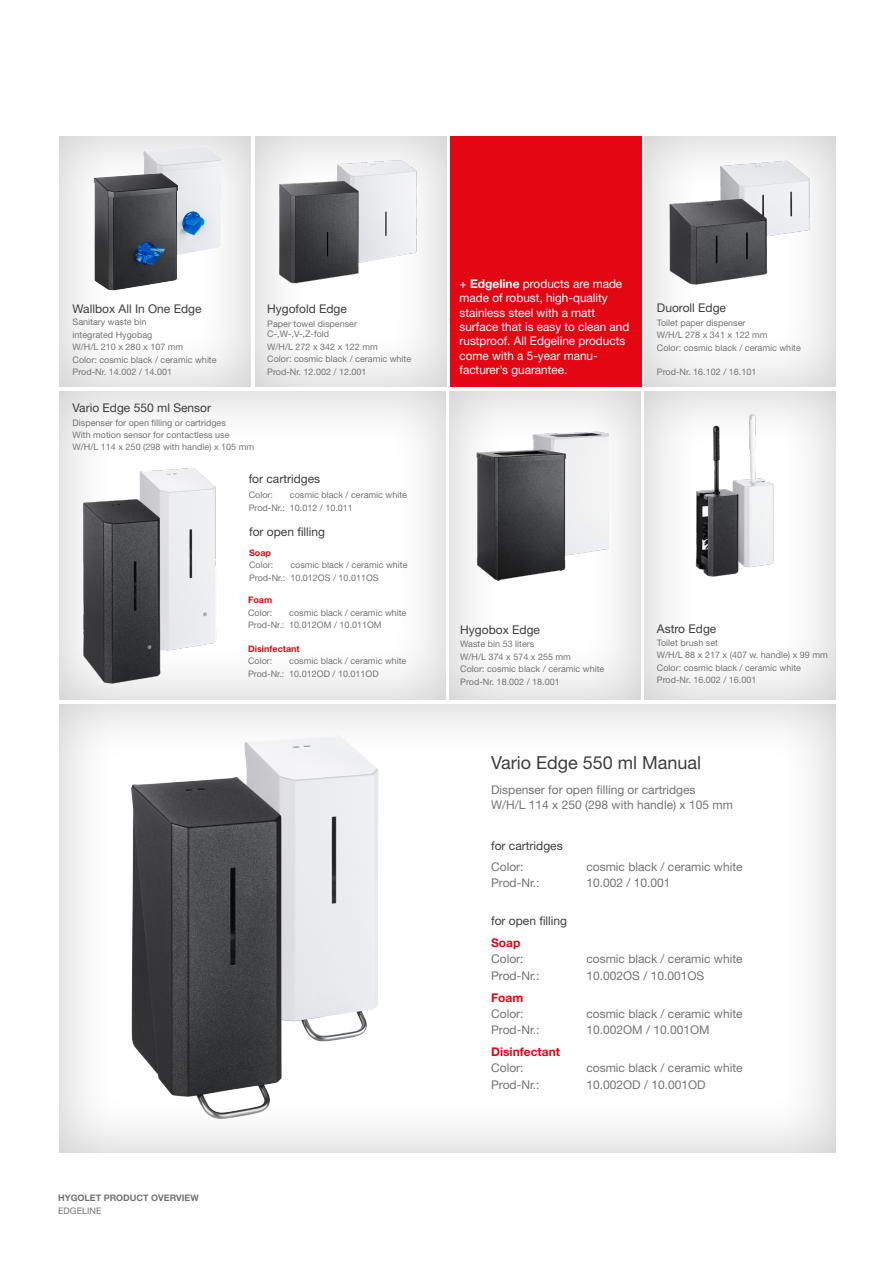
<style>
.page{position:relative;width:893px;height:1263px;background:#fff}
.page>*{position:absolute;margin:0;border:0;box-sizing:border-box;transform-origin:0 0}
.t1{font:18px "Helvetica Neue LT Std";color:#3d3d3c}
.t2{font:12px/14.4px "Helvetica Neue LT Std";color:#757474}
.t3{font:12px/14.4px "Helvetica Neue LT Std";color:#fff}
.t4{font:12px "Helvetica Neue LT Std";color:#3d3d3c}
.t5{font:700 12px "Helvetica Neue LT Std";color:#e30613}
.t6{font:9px/12.5px "Helvetica Neue LT Std";color:#757474}
.t7{font:700 9px "Helvetica Neue LT Std";color:#757474}
.t8{font:700 9px "Helvetica Neue LT Std";color:#e30613}
.s1{font-weight:700}
</style>
<div class="page">
<div style="left:46px;top:380px;width:414px;height:321px;background:#000;opacity:.2"></div>
<div style="left:47px;top:692px;width:803px;height:461px;background:#000;opacity:.2"></div>
<div style="left:437px;top:380px;width:217px;height:320px;background:#000;opacity:.2"></div>
<div style="left:631px;top:125px;width:219px;height:262px;background:#000;opacity:.2"></div>
<div style="left:450px;top:136px;width:191px;height:251px;background:#e30613"></div>
<div style="left:631px;top:380px;width:219px;height:320px;background:#000;opacity:.2"></div>
<img style="left:201px;top:725px;width:195px;height:337px">
<img style="left:120px;top:764px;width:219px;height:365px">
<img style="left:80px;top:463px;width:139px;height:223px">
<img style="left:664px;top:158px;width:148px;height:128px">
<div style="left:47px;top:125px;width:219px;height:262px;background:#000;opacity:.2"></div>
<div style="left:242px;top:125px;width:219px;height:262px;background:#000;opacity:.2"></div>
<img style="left:141px;top:143px;width:80px;height:116px">
<img style="left:91px;top:171px;width:89px;height:121px">
<img style="left:278px;top:158px;width:139px;height:126px">
<img style="left:693px;top:409px;width:115px;height:171px">
<img style="left:475px;top:431px;width:134px;height:153px">
<h2 class="t4" style="left:73px;top:302px;width:130px">Wallbox All In One Edge</h2>
<p class="t6" style="left:73px;top:316px;width:146px">Sanitary waste bin<br>integrated Hygobag<br>W/H/L 210 x 280 x 107 mm<br>Color: cosmic black / ceramic white<br>Prod-Nr. 14.002 / 14.001</p>
<h2 class="t4" style="left:267px;top:302px;width:81px">Hygofold Edge</h2>
<p class="t6" style="left:267px;top:318px;width:91px;line-height:10.8px">Paper towel dispenser<br>C-,W-,V-,Z-fold</p>
<p class="t6" style="left:267px;top:340px;width:146px">W/H/L 272 x 342 x 122 mm<br>Color: cosmic black / ceramic white<br>Prod-Nr. 12.002 / 12.001</p>
<h2 class="t4" style="left:73px;top:400px;width:140px">Vario Edge 550 ml Sensor</h2>
<p class="t6" style="left:73px;top:417px;width:183px;line-height:12px">Dispenser for open filling or cartridges<br>With motion sensor for contactless use<br>W/H/L 114 x 250 (298 with handle) x 105 mm</p>
<h2 class="t4" style="left:249px;top:471px;width:73px">for cartridges</h2>
<p class="t6" style="left:249px;top:489px;width:26px">Color:</p>
<p class="t6" style="left:249px;top:489px;width:160px;text-indent:41px">cosmic black / ceramic white<br>Prod-Nr.: 10.012 / 10.011</p>
<h2 class="t4" style="left:249px;top:524px;width:77px">for open filling</h2>
<p class="t8" style="left:249px;top:547px;width:24px">Soap</p>
<p class="t6" style="left:249px;top:558px;width:26px">Color:</p>
<p class="t6" style="left:249px;top:558px;width:160px;text-indent:41px">cosmic black / ceramic white<br>Prod-Nr.: 10.012OS / 10.011OS</p>
<p class="t8" style="left:248px;top:595px;width:26px">Foam</p>
<p class="t6" style="left:248px;top:606px;width:26px">Color:</p>
<p class="t6" style="left:248px;top:606px;width:160px;text-indent:41px">cosmic black / ceramic white<br>Prod-Nr.: 10.012OM / 10.011OM</p>
<p class="t8" style="left:248px;top:643px;width:53px">Disinfectant</p>
<p class="t6" style="left:248px;top:655px;width:26px">Color:</p>
<p class="t6" style="left:248px;top:655px;width:160px;text-indent:41px">cosmic black / ceramic white<br>Prod-Nr.: 10.012OD / 10.011OD</p>
<p class="t7" style="left:58px;top:1192px;width:142px">HYGOLET PRODUCT OVERVIEW</p>
<p class="t6" style="left:58px;top:1204px;width:45px">EDGELINE</p>
<h2 class="t3" style="left:460px;top:276px;width:171px">+ <span class="s1">Edgeline</span> products are made made of robust, high-quality stainless steel with a matt surface that is easy to clean and rustproof. All Edgeline products come with a 5-year manu&shy;facturer’s guarantee.</h2>
<h2 class="t4" style="left:657px;top:301px;width:71px">Duoroll Edge</h2>
<p class="t6" style="left:657px;top:316px;width:146px">Toilet paper dispenser<br>W/H/L 278 x 341 x 122 mm<br>Color: cosmic black / ceramic white</p>
<p class="t6" style="left:657px;top:366px;width:101px">Prod-Nr. 16.102 / 16.101</p>
<h2 class="t4" style="left:460px;top:622px;width:81px">Hygobox Edge</h2>
<p class="t6" style="left:460px;top:637px;width:146px">Waste bin 53 liters<br>W/H/L 374 x 574 x 255 mm<br>Color: cosmic black / ceramic white<br>Prod-Nr. 18.002 / 18.001</p>
<h2 class="t4" style="left:657px;top:621px;width:61px">Astro Edge</h2>
<p class="t6" style="left:657px;top:636px;width:172px">Toilet brush set<br>W/H/L 88 x 217 x (407 w. handle) x 99 mm<br>Color: cosmic black / ceramic white<br>Prod-Nr. 16.002 / 16.001</p>
<h1 class="t1" style="left:491px;top:752px;width:212px">Vario Edge 550 ml Manual</h1>
<h2 class="t2" style="left:491px;top:783px;width:243px">Dispenser for open filling or cartridges<br>W/H/L 114 x 250 (298 with handle) x 105 mm</h2>
<h2 class="t4" style="left:491px;top:838px;width:73px">for cartridges</h2>
<h2 class="t2" style="left:491px;top:859px;width:34px">Color:</h2>
<h2 class="t2" style="left:586px;top:859px;width:158px">cosmic black / ceramic white</h2>
<h2 class="t2" style="left:491px;top:875px;width:50px">Prod-Nr.:</h2>
<h2 class="t2" style="left:586px;top:875px;width:86px">10.002 / 10.001</h2>
<h2 class="t4" style="left:491px;top:913px;width:77px">for open filling</h2>
<h2 class="t5" style="left:491px;top:935px;width:31px">Soap</h2>
<h2 class="t2" style="left:491px;top:952px;width:34px">Color:</h2>
<h2 class="t2" style="left:586px;top:952px;width:158px">cosmic black / ceramic white</h2>
<h2 class="t2" style="left:491px;top:968px;width:50px">Prod-Nr.:</h2>
<h2 class="t2" style="left:586px;top:968px;width:119px">10.002OS / 10.001OS</h2>
<h2 class="t5" style="left:491px;top:990px;width:34px">Foam</h2>
<h2 class="t2" style="left:491px;top:1006px;width:34px">Color:</h2>
<h2 class="t2" style="left:586px;top:1006px;width:158px">cosmic black / ceramic white</h2>
<h2 class="t2" style="left:491px;top:1022px;width:50px">Prod-Nr.:</h2>
<h2 class="t2" style="left:586px;top:1022px;width:125px">10.002OM / 10.001OM</h2>
<h2 class="t5" style="left:491px;top:1045px;width:70px">Disinfectant</h2>
<h2 class="t2" style="left:491px;top:1061px;width:34px">Color:</h2>
<h2 class="t2" style="left:586px;top:1061px;width:158px">cosmic black / ceramic white</h2>
<h2 class="t2" style="left:491px;top:1077px;width:50px">Prod-Nr.:</h2>
<h2 class="t2" style="left:586px;top:1077px;width:121px">10.002OD / 10.001OD</h2>
</div>
